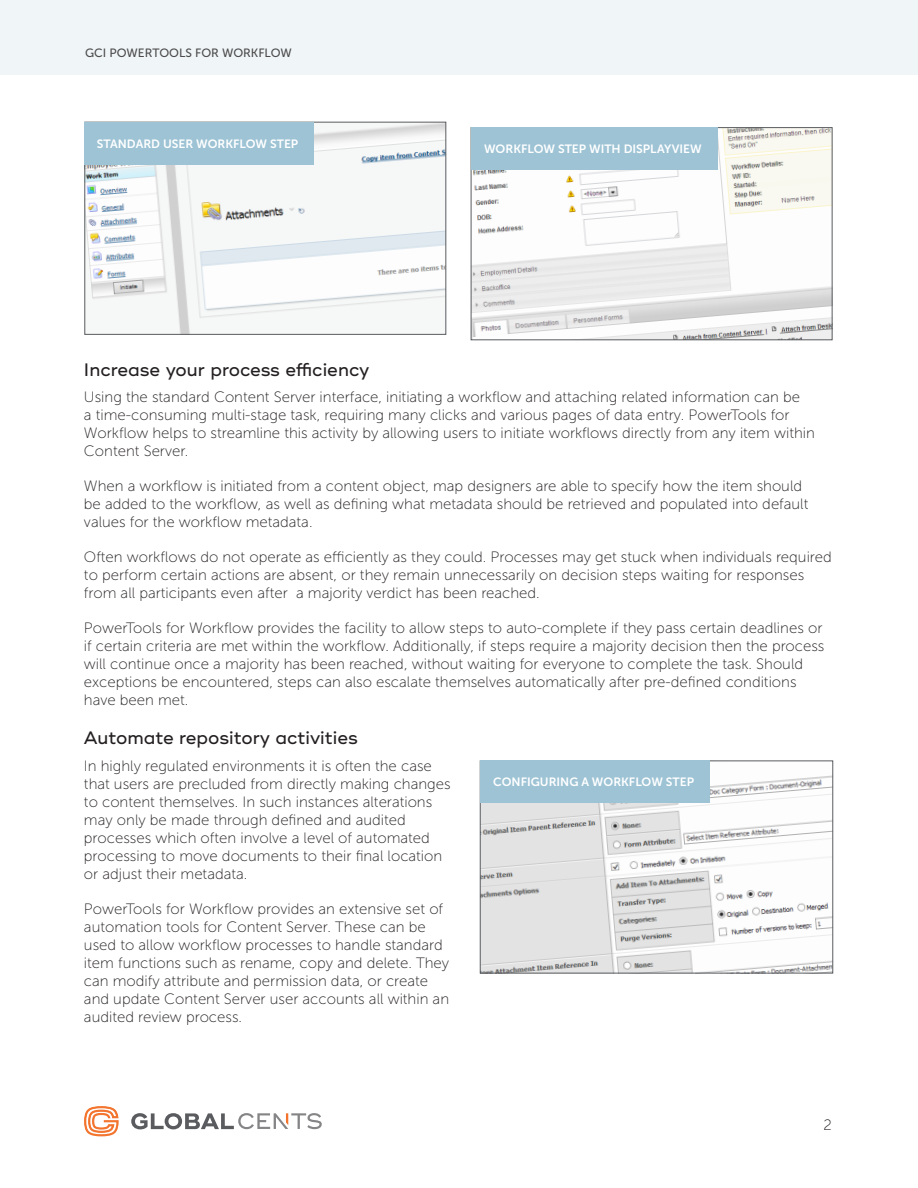
<style>
.page{position:relative;width:918px;height:1188px;background:#fff}
.page>*{position:absolute;margin:0;border:0;box-sizing:border-box;transform-origin:0 0}
.Heading_2{font:500 18px "Ridley Grotesk";color:#231f20}
.t1{font:15px/18px "Museo Sans 100";color:#231f20}
.t2{font:12px "Museo Sans 700";color:#fff}
.t3{font:12px "Museo Sans 500";color:#231f20}
</style>
<div class="page">
<svg style="left:131px;top:1113px;width:191px;height:16px"></svg>
<svg style="left:84px;top:1106px;width:35px;height:30px"></svg>
<div style="left:0;top:0;width:918px;height:75px;background:#f0f6f8"></div>
<img style="left:87px;top:124px;width:357px;height:209px">
<div style="left:85px;top:122px;width:361px;height:213px;border:1px solid #595c5f"></div>
<div style="left:84px;top:122px;width:229px;height:42px;background:#9dc3d5"></div>
<img style="left:473px;top:129px;width:357px;height:209px">
<div style="left:471px;top:127px;width:361px;height:213px;border:1px solid #595c5f"></div>
<div style="left:471px;top:127px;width:247px;height:43px;background:#9dc3d5"></div>
<img style="left:482px;top:775px;width:349px;height:196px">
<div style="left:480px;top:761px;width:353px;height:212px;border:1px solid #595c5f"></div>
<div style="left:480px;top:761px;width:230px;height:42px;background:#9dc3d5"></div>
<p class="t3" style="left:85px;top:46px;width:208px">GCI POWERTOOLS FOR WORKFLOW</p>
<p class="t2" style="left:97px;top:137px;width:203px">STANDARD USER WORKFLOW STEP</p>
<p class="t2" style="left:484px;top:142px;width:219px">WORKFLOW STEP WITH DISPLAYVIEW</p>
<p class="Heading_2" style="left:84px;top:359px;width:287px">Increase your process efficiency</p>
<p class="t1" style="left:84px;top:388px;width:733px">Using the standard Content Server interface, initiating a workflow and attaching related information can be<br>a time-consuming multi-stage task, requiring many clicks and various pages of data entry. PowerTools for Workflow helps to streamline this activity by allowing users to initiate workflows directly from any item within Content Server.</p>
<p class="t1" style="left:84px;top:477px;width:726px">When a workflow is initiated from a content object, map designers are able to specify how the item should be added to the workflow, as well as defining what metadata should be retrieved and populated into default values for the workflow metadata.</p>
<p class="t1" style="left:84px;top:548px;width:749px">Often workflows do not operate as efficiently as they could. Processes may get stuck when individuals required to perform certain actions are absent, or they remain unnecessarily on decision steps waiting for responses from all participants even after a majority verdict has been reached.</p>
<p class="t1" style="left:84px;top:619px;width:742px">PowerTools for Workflow provides the facility to allow steps to auto-complete if they pass certain deadlines or if certain criteria are met within the workflow. Additionally, if steps require a majority decision then the process will continue once a majority has been reached, without waiting for everyone to complete the task. Should exceptions be encountered, steps can also escalate themselves automatically after pre-defined conditions have been met.</p>
<p class="Heading_2" style="left:84px;top:727px;width:275px">Automate repository activities</p>
<p class="t1" style="left:84px;top:757px;width:368px">In highly regulated environments it is often the case that users are precluded from directly making changes to content themselves. In such instances alterations may only be made through defined and audited processes which often involve a level of automated processing to move documents to their final location or adjust their metadata.</p>
<p class="t1" style="left:84px;top:900px;width:367px">PowerTools for Workflow provides an extensive set of automation tools for Content Server. These can be used to allow workflow processes to handle standard item functions such as rename, copy and delete. They can modify attribute and permission data, or create and update Content Server user accounts all within an audited review process.</p>
<p class="t2" style="left:493px;top:776px;width:202px">CONFIGURING A WORKFLOW STEP</p>
<p class="t1" style="left:824px;top:1116px;width:10px">2</p>
</div>
